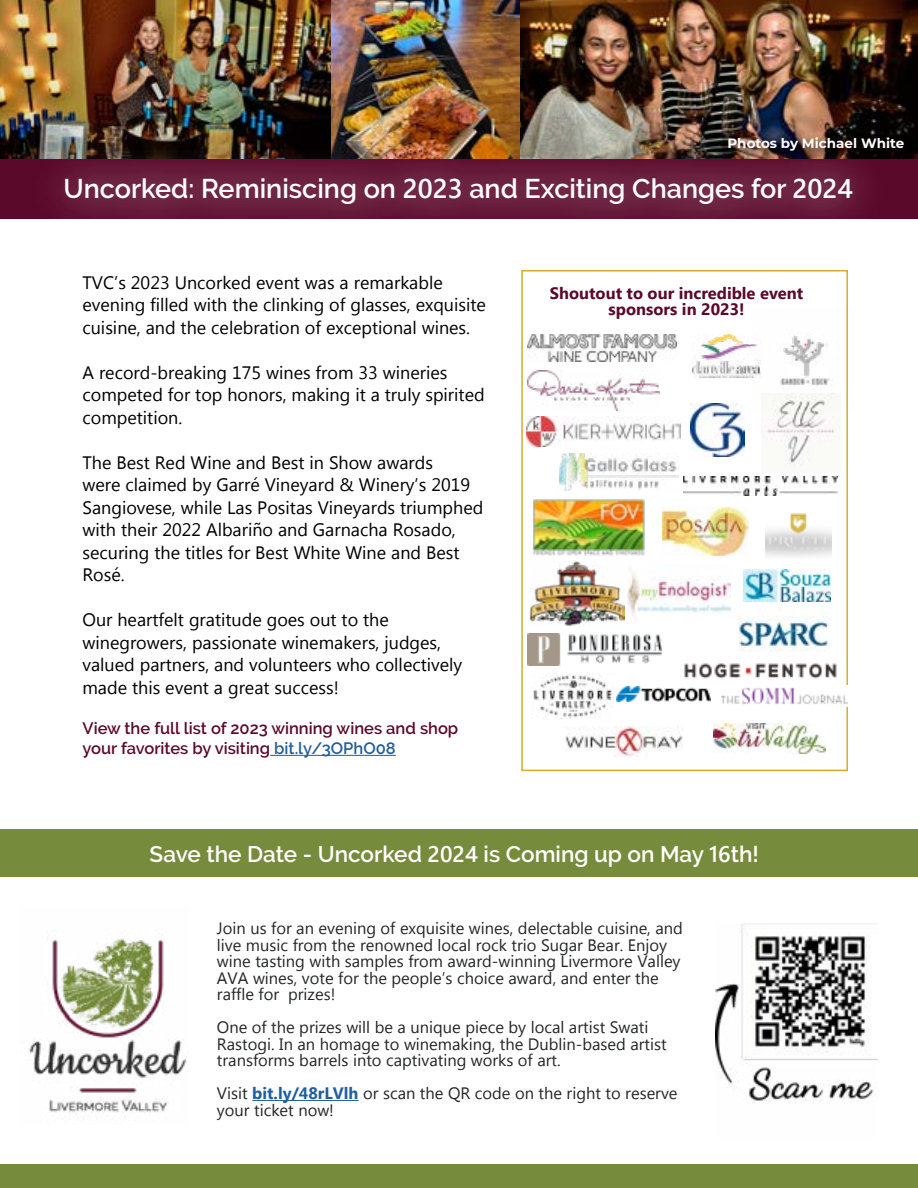
<style>
.page{position:relative;width:918px;height:1188px;background:#fff}
.page>*{position:absolute;margin:0;border:0;box-sizing:border-box;transform-origin:0 0}
.t1{font:600 27px "Raleway";color:#fff}
.t2{font:600 22.5px "Raleway";color:#fff}
.t3{font:18px/22.5px "Microsoft New Tai Lue";color:#000}
.t4{font:16.5px/16.5px "Microsoft New Tai Lue";color:#242525}
.t5{font:600 16.5px/19.8px "Raleway";color:#5b082b}
.t6{font:700 16.5px/16.5px "Segoe UI";color:#5b082b;text-align:center}
.t7{font:700 13.5px "Montserrat";color:#fff}
.s1{font-family:"Segoe UI"}
.s2{color:#215e9e}
.s3{font-weight:700;color:#215e9e}
</style>
<div class="page">
<img style="left:0;top:0;width:332px;height:159px">
<img style="left:519px;top:0;width:399px;height:159px">
<img style="left:332px;top:0;width:187px;height:142px">
<div style="left:0;top:830px;width:918px;height:47px;background:#778b3d"></div>
<div style="left:521px;top:270px;width:327px;height:501px;background:#fff;border:2px solid #d5ac2a"></div>
<hr style="left:270px;top:755px;width:126px;height:1px;background:#215e9e">
<img style="left:527px;top:335px;width:150px;height:27px">
<img style="left:693px;top:335px;width:59px;height:42px">
<img style="left:528px;top:370px;width:131px;height:40px">
<img style="left:763px;top:410px;width:71px;height:56px">
<img style="left:532px;top:499px;width:113px;height:56px">
<img style="left:690px;top:403px;width:55px;height:54px">
<img style="left:560px;top:453px;width:119px;height:38px">
<img style="left:752px;top:307px;width:96px;height:103px">
<img style="left:684px;top:663px;width:153px;height:16px">
<img style="left:527px;top:417px;width:154px;height:29px">
<img style="left:683px;top:477px;width:155px;height:19px">
<img style="left:531px;top:675px;width:83px;height:44px">
<img style="left:530px;top:561px;width:95px;height:65px">
<img style="left:627px;top:568px;width:103px;height:47px">
<img style="left:527px;top:633px;width:134px;height:33px">
<img style="left:662px;top:508px;width:87px;height:47px">
<img style="left:765px;top:513px;width:66px;height:44px">
<img style="left:739px;top:615px;width:90px;height:36px">
<img style="left:744px;top:569px;width:87px;height:32px">
<img style="left:722px;top:685px;width:126px;height:21px">
<img style="left:616px;top:686px;width:95px;height:16px">
<img style="left:713px;top:723px;width:112px;height:31px">
<img style="left:566px;top:727px;width:117px;height:29px">
<hr style="left:252px;top:1100px;width:107px;height:1px;background:#215e9e">
<img style="left:29px;top:938px;width:158px;height:183px">
<div style="left:1px;top:1164px;width:917px;height:24px;background:#778b3d"></div>
<div style="left:0;top:159px;width:918px;height:60px;background:#5b092b"></div>
<div style="left:30px;top:142px;width:858px;height:97px;background:#fff;opacity:.77"></div>
<div style="left:723px;top:134px;width:191px;height:28px;background:#000;opacity:.58"></div>
<img style="left:715px;top:923px;width:163px;height:180px">
<p class="t7" style="left:727px;top:133px;width:178px">Photos by Michael White</p>
<h1 class="t1" style="left:63px;top:173px;width:791px">Uncorked: Reminiscing on <span class="s1">2023</span> and Exciting Changes for <span class="s1">2024</span></h1>
<p class="t3" style="left:82px;top:273px;width:405px">TVC’s 2023 Uncorked event was a remarkable evening filled with the clinking of glasses, exquisite cuisine, and the celebration of exceptional wines.</p>
<p class="t3" style="left:82px;top:363px;width:404px">A record-breaking 175 wines from 33 wineries competed for top honors, making it a truly spirited competition.</p>
<p class="t3" style="left:82px;top:453px;width:402px">The Best Red Wine and Best in Show awards<br>were claimed by Garré Vineyard &amp; Winery’s 2019<br>Sangiovese, while Las Positas Vineyards triumphed with their 2022 Albariño and Garnacha Rosado, securing the titles for Best White Wine and Best Rosé.</p>
<p class="t3" style="left:82px;top:610px;width:381px">Our heartfelt gratitude goes out to the winegrowers, passionate winemakers, judges, valued partners, and volunteers who collectively made this event a great success!</p>
<p class="t5" style="left:82px;top:719px;width:377px">View the full list of 2023 winning wines and shop your favorites by visiting <span class="s2">bit.ly/3OPhO08</span></p>
<p class="t6" style="left:550px;top:283px;width:255px">Shoutout to our incredible event sponsors in 2023!</p>
<p class="t2" style="left:150px;top:841px;width:611px">Save the Date - Uncorked <span class="s1">2024</span> is Coming up on May <span class="s1">16</span>th!</p>
<p class="t4" style="left:217px;top:921px;width:467px">Join us for an evening of exquisite wines, delectable cuisine, and live music from the renowned local rock trio Sugar Bear. Enjoy wine tasting with samples from award-winning Livermore Valley AVA wines, vote for the people’s choice award, and enter the raffle for prizes!</p>
<p class="t4" style="left:217px;top:1020px;width:451px">One of the prizes will be a unique piece by local artist Swati<br>Rastogi. In an homage to winemaking, the Dublin-based artist transforms barrels into captivating works of art.</p>
<p class="t4" style="left:217px;top:1086px;width:462px">Visit <span class="s3">bit.ly/48rLVlh</span> or scan the QR code on the right to reserve your ticket now!</p>
</div>
